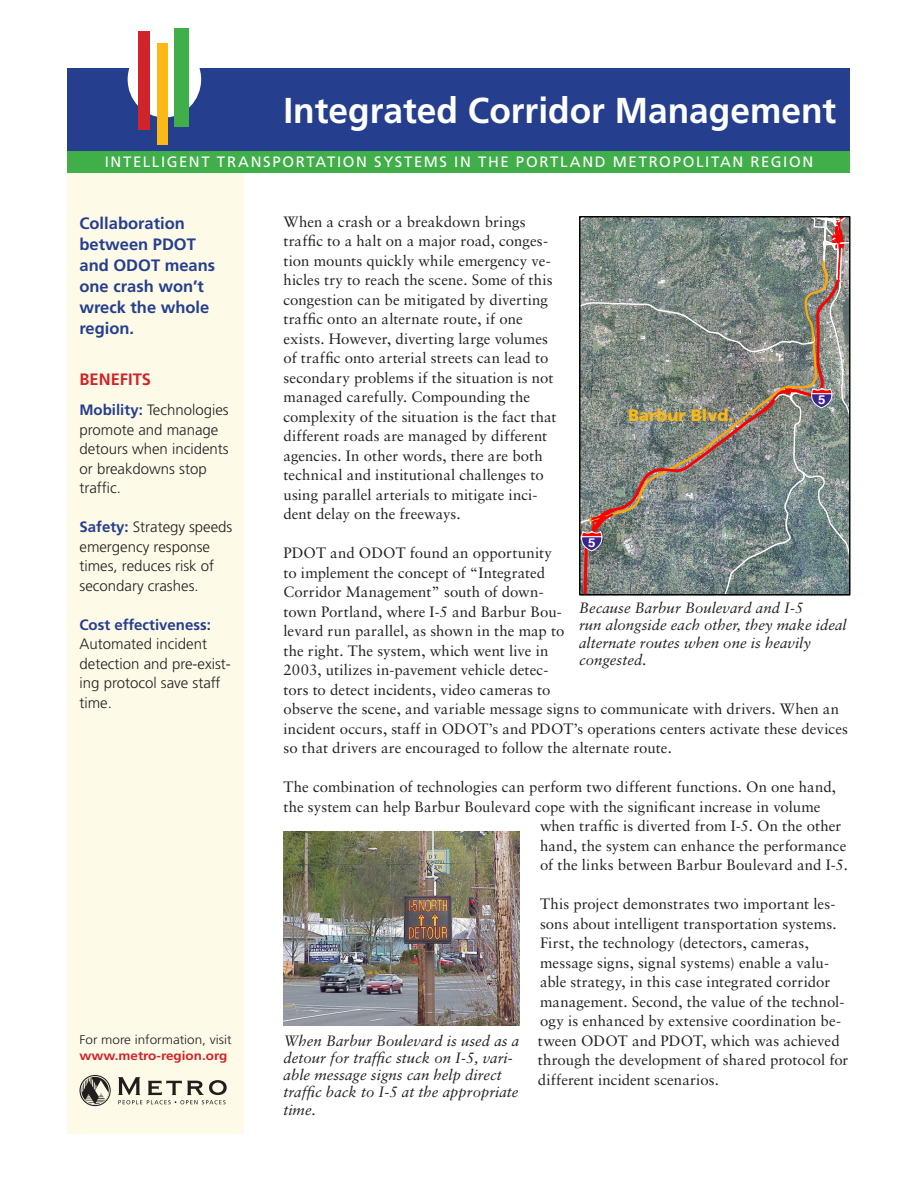
<style>
.page{position:relative;width:918px;height:1188px;background:#fff}
.page>*{position:absolute;margin:0;border:0;box-sizing:border-box;transform-origin:0 0}
._1_main_header{font:700 36px "Frutiger";color:#fff}
.t1{font:700 16.5px/21px "Frutiger";color:#253f8e}
.t2{font:900 16.5px "Frutiger";color:#fdb913}
.t3{font:700 16.5px "Frutiger";color:#d1232a}
._4_body_text{font:15px/19.5px "Sabon";letter-spacing:.005em;color:#231f20}
.t4{font:300 15px/19.5px "Frutiger";color:#231f20}
.t5{font:italic 15px/17.2px "Sabon";color:#231f20}
.t6{font:15px "Frutiger";letter-spacing:.11em;color:#fff}
.t7{font:300 12.6px "Frutiger";color:#231f20;scale:1.08 1}
.t8{font:700 12.6px "Frutiger";color:#d1232a;scale:1.08 1}
.t9{font:700 12.3px "Helvetica";color:#fff;scale:1.08 1}
.s1{font-weight:700;color:#253f8e}
</style>
<div class="page">
<div style="left:68px;top:165px;width:176px;height:969px;background:#fefae8"></div>
<div style="left:68px;top:148px;width:782px;height:25px;background:#40ae49"></div>
<div style="left:68px;top:68px;width:782px;height:82px;background:#253f8e"></div>
<div style="left:128px;top:41px;width:73px;height:76px;background:#fff;border-radius:50%"></div>
<div style="left:158px;top:44px;width:10px;height:101px;background:#fcb814"></div>
<div style="left:174px;top:28px;width:15px;height:99px;background:#40ae49"></div>
<div style="left:138px;top:32px;width:12px;height:98px;background:#d1232a"></div>
<svg style="left:118px;top:1077px;width:109px;height:27px"></svg>
<svg style="left:80px;top:1075px;width:31px;height:31px"></svg>
<svg style="left:81px;top:1076px;width:29px;height:29px"></svg>
<svg style="left:81px;top:1077px;width:28px;height:28px"></svg>
<img style="left:284px;top:832px;width:236px;height:194px">
<img style="left:580px;top:217px;width:270px;height:378px">
<p class="_1_main_header" style="left:284px;top:89px;width:554px">Integrated Corridor Management</p>
<p class="t6" style="left:105px;top:153px;width:331px">INTELLI GENT TRANSPORTATI ON SYSTEMS</p>
<p class="t6" style="left:454px;top:153px;width:360px">I N THE PORTLAND METROPOLITAN REGI ON</p>
<p class="t1" style="left:80px;top:212px;width:107px">Collaboration</p>
<p class="t1" style="left:80px;top:233px;width:118px">between PDOT</p>
<p class="t1" style="left:80px;top:254px;width:137px">and ODOT means one crash won’t wreck the whole region.</p>
<p class="t3" style="left:80px;top:370px;width:73px">BENEFITS</p>
<p class="t4" style="left:80px;top:400px;width:151px"><span class="s1">Mobility:</span> Technologies promote and manage detours when incidents or breakdowns stop traffic.</p>
<p class="t4" style="left:80px;top:517px;width:154px"><span class="s1">Safety:</span> Strategy speeds emergency response times, reduces risk of secondary crashes.</p>
<p class="t4" style="left:80px;top:615px;width:153px"><span class="s1">Cost effectiveness:<br></span>Automated incident detection and pre-exist&shy;ing protocol save staff time.</p>
<p class="t7" style="left:80px;top:1032px;width:142px">For more information, visit</p>
<p class="t8" style="left:80px;top:1049px;width:139px">www.metro-region.org</p>
<p class="_4_body_text" style="left:284px;top:212px;width:275px">When a crash or a breakdown brings traffic to a halt on a major road, conges&shy;tion mounts quickly while emergency ve&shy;hicles try to reach the scene. Some of this congestion can be mitigated by diverting traffic onto an alternate route, if one exists. However, diverting large volumes of traffic onto arterial streets can lead to secondary problems if the situation is not managed carefully. Compounding the complexity of the situation is the fact that different roads are managed by different agencies. In other words, there are both technical and institutional challenges to using parallel arterials to mitigate inci&shy;dent delay on the freeways.</p>
<p class="_4_body_text" style="left:284px;top:543px;width:566px">PDOT and ODOT found an opportunity<br>to implement the concept of “Integrated<br>Corridor Management” south of down-<br>town Portland, where I-5 and Barbur Bou-<br>levard run parallel, as shown in the map to<br>the right. The system, which went live in<br>2003, utilizes in-pavement vehicle detec-<br>tors to detect incidents, video cameras to<br>observe the scene, and variable message signs to communicate with drivers. When an incident occurs, staff in ODOT’s and PDOT’s operations centers activate these devices so that drivers are encouraged to follow the alternate route.</p>
<p class="_4_body_text" style="left:284px;top:777px;width:554px">The combination of technologies can perform two different functions. On one hand,</p>
<p class="_4_body_text" style="left:284px;top:797px;width:539px">the system can help Barbur Boulevard cope with the significant increase in volume</p>
<p class="_4_body_text" style="left:540px;top:816px;width:303px">when traffic is diverted from I-5. On the other</p>
<p class="_4_body_text" style="left:540px;top:836px;width:308px">hand, the system can enhance the performance</p>
<p class="_4_body_text" style="left:540px;top:855px;width:309px">of the links between Barbur Boulevard and I-5.</p>
<p class="_4_body_text" style="left:538px;top:894px;width:312px">This project demonstrates two important les&shy;sons about intelligent transportation systems.<br>First, the technology (detectors, cameras, message signs, signal systems) enable a valu&shy;able strategy, in this case integrated corridor management. Second, the value of the technol&shy;ogy is enhanced by extensive coordination be&shy;tween ODOT and PDOT, which was achieved through the development of shared protocol for different incident scenarios.</p>
<p class="t9" style="left:818px;top:389px;width:8px">5</p>
<p class="t2" style="left:628px;top:405px;width:107px">Barbur Blvd.</p>
<p class="t9" style="left:588px;top:532px;width:8px">5</p>
<p class="t5" style="left:579px;top:599px;width:226px">Because Barbur Boulevard and I-5</p>
<p class="t5" style="left:579px;top:616px;width:269px">run alongside each other, they make ideal</p>
<p class="t5" style="left:579px;top:634px;width:233px">alternate routes when one is heavily</p>
<p class="t5" style="left:579px;top:651px;width:69px">congested.</p>
<p class="t5" style="left:284px;top:1032px;width:237px">When Barbur Boulevard is used as a detour for traffic stuck on I-5, vari&shy;able message signs can help direct traffic back to I-5 at the appropriate time.</p>
</div>
